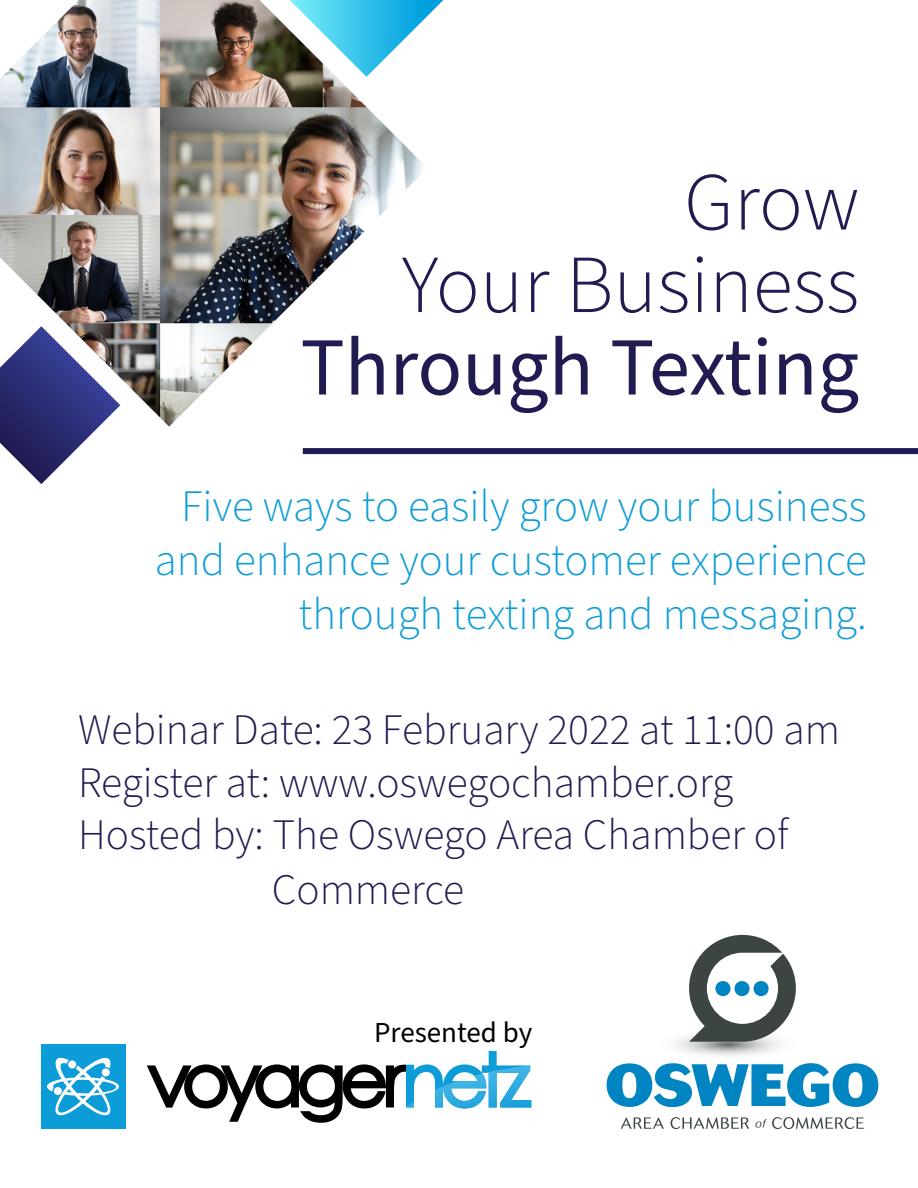
<style>
.page{position:relative;width:918px;height:1188px;background:#fff}
.page>*{position:absolute;margin:0;border:0;box-sizing:border-box;transform-origin:0 0}
.t1{font:300 82.5px/82.5px "Source Sans Pro";color:#201b51;text-align:right}
.t2{font:82.5px "Source Sans Pro";color:#201b51}
.t3{font:300 45px/54px "Source Sans Pro";color:#0e9dd8;text-align:right}
.t4{font:300 43.5px/52.2px "Source Sans Pro";color:#201b51}
.t5{font:28.95px "Source Sans Pro";color:#000}
</style>
<div class="page">
<img style="left:0;top:0;width:423px;height:427px">
<svg style="left:0;top:326px;width:120px;height:158px"></svg>
<svg style="left:290px;top:0;width:153px;height:77px"></svg>
<svg style="left:147px;top:1051px;width:384px;height:72px"></svg>
<div style="left:41px;top:1044px;width:84px;height:84px;background:#0c9cd8"></div>
<svg style="left:47px;top:1057px;width:72px;height:59px"></svg>
<div style="left:54px;top:1087px;width:8px;height:8px;background:#fff;border-radius:50%"></div>
<div style="left:303px;top:448px;width:615px;height:6px;background:#201b51"></div>
<svg style="left:655px;top:1029px;width:145px;height:31px"></svg>
<svg style="left:689px;top:935px;width:107px;height:107px"></svg>
<svg style="left:607px;top:1063px;width:271px;height:44px"></svg>
<svg style="left:621px;top:1117px;width:43px;height:12px"></svg>
<svg style="left:671px;top:1117px;width:78px;height:12px"></svg>
<svg style="left:755px;top:1117px;width:109px;height:12px"></svg>
<h1 class="t1" style="left:402px;top:164px;width:459px">Grow<br>Your Business</h1>
<h1 class="t2" style="left:300px;top:312px;width:560px">Through Texting</h1>
<p class="t3" style="left:155px;top:480px;width:714px">Five ways to easily grow your business and enhance your customer experience through texting and messaging.</p>
<p class="t4" style="left:78px;top:705px;width:763px">Webinar Date: 23 February 2022 at 11:00 am<br>Register at: www.oswegochamber.org<br>Hosted by: The Oswego Area Chamber of</p>
<p class="t4" style="left:272px;top:865px;width:194px">Commerce</p>
<p class="t5" style="left:374px;top:1013px;width:160px">Presented by</p>
</div>
